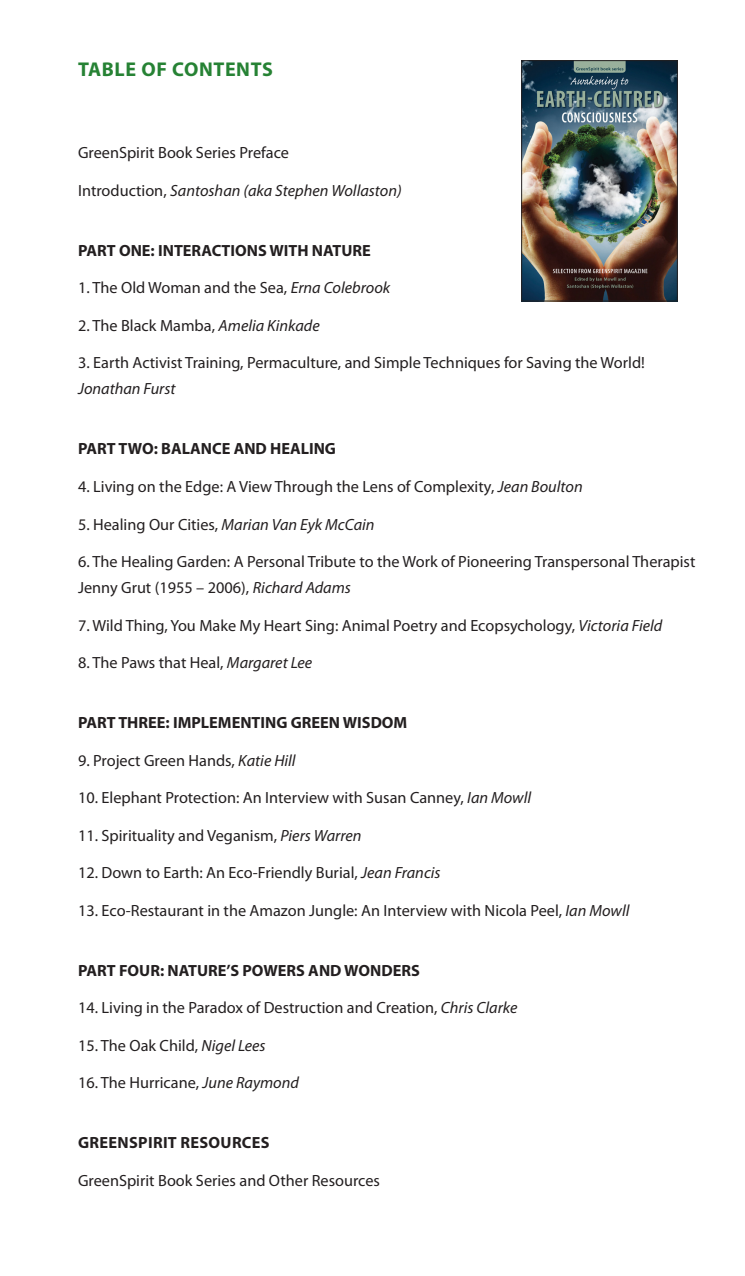
<style>
.page{position:relative;width:745px;height:1276px;background:#fff}
.page>*{position:absolute;margin:0;border:0;box-sizing:border-box;transform-origin:0 0}
.t1{font:700 20px "Myriad Pro";letter-spacing:.03em;color:#268234}
.t2{font:16.25px "Myriad Pro";color:#231f20}
.t3{font:700 16.25px "Myriad Pro";color:#231f20}
.t4{font:italic 16.25px "Myriad Pro";color:#231f20}
.t5{font:700 16.25px "Myriad Pro";letter-spacing:.02em;color:#231f20}
.s1{font-style:normal}
.s2{font-style:italic}
</style>
<div class="page">
<img style="left:523px;top:62px;width:152px;height:237px">
<div style="left:521px;top:60px;width:156px;height:241px;border:1px solid #231f20"></div>
<p class="t1" style="left:78px;top:56px;width:196px">TABLE OF CONTENTS</p>
<p class="t2" style="left:78px;top:143px;width:212px">GreenSpirit Book Series Preface</p>
<p class="t4" style="left:78px;top:180px;width:325px"><span class="s1">Introduction,</span> Santoshan (aka Stephen Wollaston)</p>
<p class="t3" style="left:78px;top:240px;width:294px">PART ONE: INTERACTIONS WITH NATURE</p>
<p class="t2" style="left:78px;top:278px;width:313px">1. The Old Woman and the Sea, <span class="s2">Erna Colebrook</span></p>
<p class="t2" style="left:78px;top:315px;width:243px">2. The Black Mamba, <span class="s2">Amelia Kinkade</span></p>
<p class="t2" style="left:78px;top:353px;width:568px">3. Earth Activist Training, Permaculture, and Simple Techniques for Saving the World!</p>
<p class="t4" style="left:78px;top:379px;width:99px">Jonathan Furst</p>
<p class="t3" style="left:78px;top:438px;width:259px">PART TWO: BALANCE AND HEALING</p>
<p class="t2" style="left:78px;top:476px;width:506px">4. Living on the Edge: A View Through the Lens of Complexity, <span class="s2">Jean Boulton</span></p>
<p class="t2" style="left:78px;top:514px;width:298px">5. Healing Our Cities, <span class="s2">Marian Van Eyk McCain</span></p>
<p class="t2" style="left:78px;top:551px;width:618px">6. The Healing Garden: A Personal Tribute to the Work of Pioneering Transpersonal Therapist</p>
<p class="t2" style="left:78px;top:578px;width:274px">Jenny Grut (1955 – 2006), <span class="s2">Richard Adams</span></p>
<p class="t2" style="left:78px;top:615px;width:585px">7. Wild Thing, You Make My Heart Sing: Animal Poetry and Ecopsychology, <span class="s2">Victoria Field</span></p>
<p class="t2" style="left:78px;top:653px;width:235px">8. The Paws that Heal, <span class="s2">Margaret Lee</span></p>
<p class="t3" style="left:78px;top:712px;width:330px">PART THREE: IMPLEMENTING GREEN WISDOM</p>
<p class="t2" style="left:78px;top:750px;width:219px">9. Project Green Hands, <span class="s2">Katie Hill</span></p>
<p class="t2" style="left:78px;top:788px;width:454px">10. Elephant Protection: An Interview with Susan Canney, <span class="s2">Ian Mowll</span></p>
<p class="t2" style="left:78px;top:825px;width:285px">11. Spirituality and Veganism, <span class="s2">Piers Warren</span></p>
<p class="t2" style="left:78px;top:863px;width:364px">12. Down to Earth: An Eco-Friendly Burial, <span class="s2">Jean Francis</span></p>
<p class="t2" style="left:78px;top:900px;width:552px">13. Eco-Restaurant in the Amazon Jungle: An Interview with Nicola Peel, <span class="s2">Ian Mowll</span></p>
<p class="t3" style="left:78px;top:960px;width:343px">PART FOUR: NATURE’S POWERS AND WONDERS</p>
<p class="t2" style="left:78px;top:998px;width:440px">14. Living in the Paradox of Destruction and Creation, <span class="s2">Chris Clarke</span></p>
<p class="t2" style="left:78px;top:1035px;width:189px">15. The Oak Child, <span class="s2">Nigel Lees</span></p>
<p class="t2" style="left:78px;top:1073px;width:222px">16. The Hurricane, <span class="s2">June Raymond</span></p>
<p class="t5" style="left:78px;top:1132px;width:193px">GREENSPIRIT RESOURCES</p>
<p class="t2" style="left:78px;top:1170px;width:303px">GreenSpirit Book Series and Other Resources</p>
</div>
